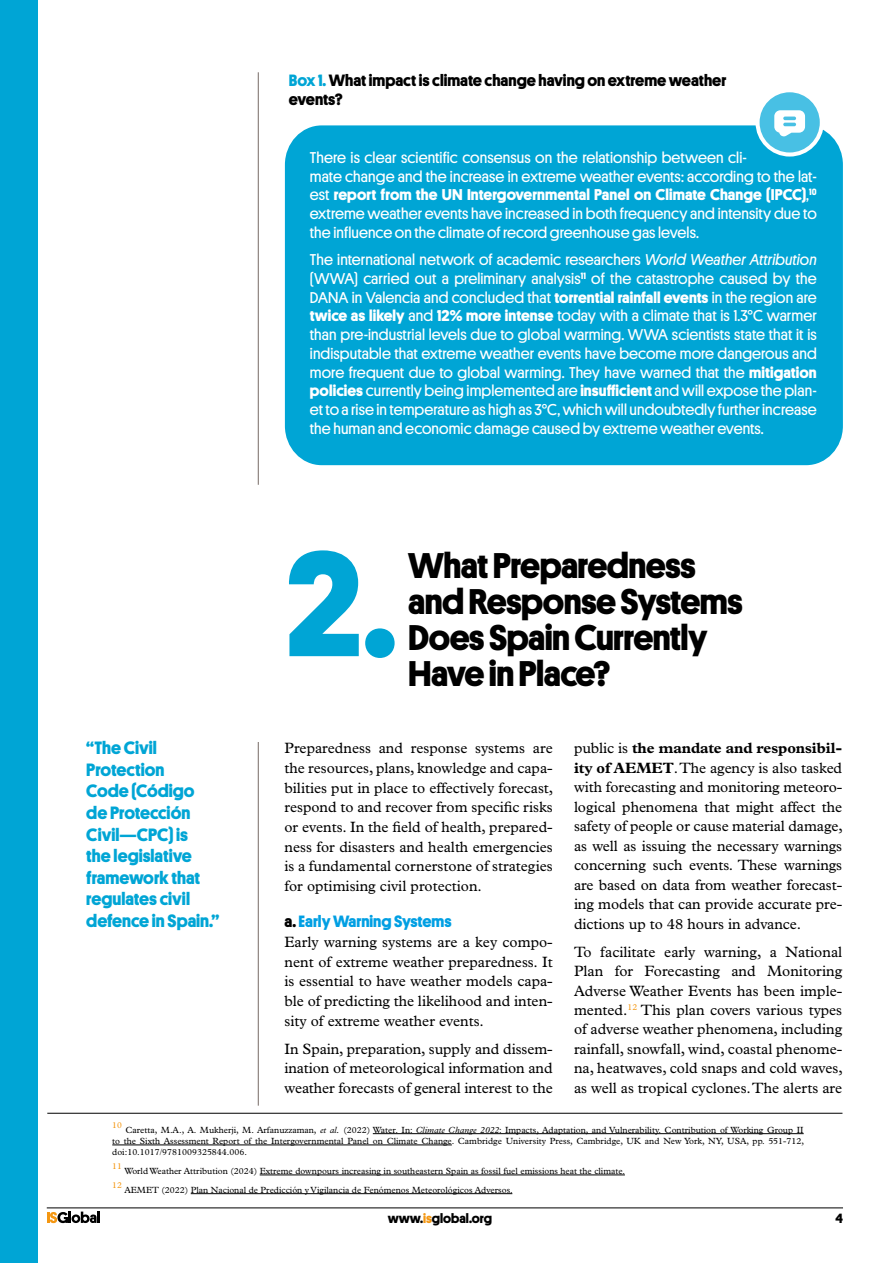
<style>
.page{position:relative;width:893px;height:1263px;background:#fff}
.page>*{position:absolute;margin:0;border:0;box-sizing:border-box;transform-origin:0 0}
.t1{font:700 150px "Platform";color:#00a5d5}
.t2{font:700 36px/36px "Platform";letter-spacing:-.015em;color:#000}
.t3{font:700 18px/21.6px "Platform";color:#00a5d5}
.text_base{font:700 16.5px/18.8px "Platform";color:#000}
.text_base-2{font:700 16.5px "Platform";color:#009fe3}
.t4{font:15.75px/18.8px "Platform";letter-spacing:.005em;color:#fff}
.text_base-3{font:15px/19.5px "Plantin";color:#000;text-align:justify}
.t5{font:700 13.5px "Platform";color:#000}
.leyendas{font:9px/11.2px "Plantin";color:#000;text-align:justify}
.leyendas-2{font:8.7px "Plantin";color:#f49712}
.s1{color:#00a5d5}
.s2{font-weight:700}
.s3{font-style:italic}
.s4{color:#000}
.s5{color:#f49712}
</style>
<div class="page">
<svg style="left:47px;top:1211px;width:53px;height:12px"></svg>
<hr style="left:47px;top:1207px;width:796px;height:1px;background:#000">
<div style="left:0;top:0;width:37px;height:1263px;background:#00a5d5"></div>
<hr style="left:373px;top:1133px;width:431px;height:1px;background:#000">
<hr style="left:112px;top:1145px;width:340px;height:1px;background:#000">
<hr style="left:260px;top:1175px;width:365px;height:1px;background:#000">
<hr style="left:191px;top:1193px;width:321px;height:1px;background:#000">
<hr style="left:47px;top:1113px;width:795px;height:1px;background:#000">
<div style="left:285px;top:125px;width:558px;height:340px;background:#00a5d5;border-radius:38px"></div>
<svg style="left:755px;top:92px;width:69px;height:65px"></svg>
<hr style="left:258px;top:72px;width:1px;height:413px;background:#867b77">
<hr style="left:258px;top:742px;width:1px;height:364px;background:#867b77">
<p class="text_base" style="left:289px;top:70px;width:439px"><span class="s1">Box 1.</span>What impact is climate change having on extreme weather events?</p>
<p class="t4" style="left:310px;top:147px;width:508px">There is clear scientific consensus on the relationship between cli-<br>mate change and the increase in extreme weather events: according to the lat&shy;est <span class="s2">report from the UN Intergovernmental Panel on Climate Change (IPCC)</span>,<sup>10 </sup>extreme weather events have increased in both frequency and intensity due to the influence on the climate of record greenhouse gas levels.</p>
<p class="t4" style="left:310px;top:249px;width:508px;text-align:justify">The international network of academic researchers <span class="s3">World Weather Attribution </span>(WWA) carried out a preliminary analysis<sup>11</sup> of the catastrophe caused by the DANA in Valencia and concluded that <span class="s2">torrential rainfall events</span> in the region are <span class="s2">twice as likely</span> and <span class="s2">12% more intense</span> today with a climate that is 1.3°C warmer than pre-industrial levels due to global warming. WWA scientists state that it is indisputable that extreme weather events have become more dangerous and more frequent due to global warming. They have warned that the <span class="s2">mitigation policies</span> currently being implemented are <span class="s2">insufficient</span> and will expose the plan&shy;et to a rise in temperature as high as 3°C, which will undoubtedly further increase the human and economic damage caused by extreme weather events.</p>
<p class="t3" style="left:86px;top:736px;width:134px">“The Civil<br>Protection<br>Code (Código de Protección<br>Civil—CPC) is<br>the legislative framework that regulates civil defence in Spain.”</p>
<p class="t1" style="left:285px;top:494px;width:113px">2.</p>
<p class="t2" style="left:408px;top:546px;width:336px">What Preparedness and Response Systems<br>Does Spain Currently<br>Have in Place?</p>
<p class="text_base-3" style="left:284px;top:738px;width:270px">Preparedness and response systems are the resources, plans, knowledge and capa&shy;bilities put in place to effectively forecast, respond to and recover from specific risks or events. In the field of health, prepared&shy;ness for disasters and health emergencies is a fundamental cornerstone of strategies for optimising civil protection.</p>
<p class="text_base-2" style="left:284px;top:910px;width:169px"><span class="s4">a.</span> Early Warning Systems</p>
<p class="text_base-3" style="left:284px;top:932px;width:270px">Early warning systems are a key compo&shy;nent of extreme weather preparedness. It is essential to have weather models capa&shy;ble of predicting the likelihood and inten&shy;sity of extreme weather events.</p>
<p class="text_base-3" style="left:284px;top:1039px;width:270px">In Spain, preparation, supply and dissem&shy;ination of meteorological information and weather forecasts of general interest to the</p>
<p class="text_base-3" style="left:574px;top:738px;width:270px">public is <span class="s2">the mandate and responsibil&shy;ity of AEMET</span>. The agency is also tasked with forecasting and monitoring meteoro&shy;logical phenomena that might affect the safety of people or cause material damage, as well as issuing the necessary warnings concerning such events. These warnings are based on data from weather forecast&shy;ing models that can provide accurate pre&shy;dictions up to 48 hours in advance.</p>
<p class="text_base-3" style="left:574px;top:942px;width:270px">To facilitate early warning, a National Plan for Forecasting and Monitoring Adverse Weather Events has been imple&shy;mented.<sup>12</sup> This plan covers various types of adverse weather phenomena, including rainfall, snowfall, wind, coastal phenome&shy;na, heatwaves, cold snaps and cold waves, as well as tropical cyclones. The alerts are</p>
<p class="leyendas-2" style="left:112px;top:1120px;width:11px">10</p>
<p class="leyendas" style="left:112px;top:1124px;width:693px;text-indent:13px">Caretta, M.A., A. Mukherji, M. Arfanuzzaman, <span class="s3">et al.</span> (2022) Water. In: <span class="s3">Climate Change 2022</span>: Impacts, Adaptation, and Vulnerability. Contribution of Working Group II to the Sixth Assessment Report of the Intergovernmental Panel on Climate Change. Cambridge University Press, Cambridge, UK and New York, NY, USA, pp. 551-712, doi:10.1017/9781009325844.006.</p>
<p class="leyendas-2" style="left:112px;top:1161px;width:11px">11</p>
<p class="leyendas" style="left:124px;top:1165px;width:502px">World Weather Attribution (2024) Extreme downpours increasing in southeastern Spain as fossil fuel emissions heat the climate.</p>
<p class="leyendas-2" style="left:112px;top:1180px;width:11px">12</p>
<p class="leyendas" style="left:124px;top:1184px;width:390px">AEMET (2022) Plan Nacional de Predicción y Vigilancia de Fenómenos Meteorológicos Adversos.</p>
<p class="t5" style="left:388px;top:1208px;width:106px">www.<span class="s5">is</span>global.org</p>
<p class="t5" style="left:835px;top:1208px;width:9px">4</p>
</div>
